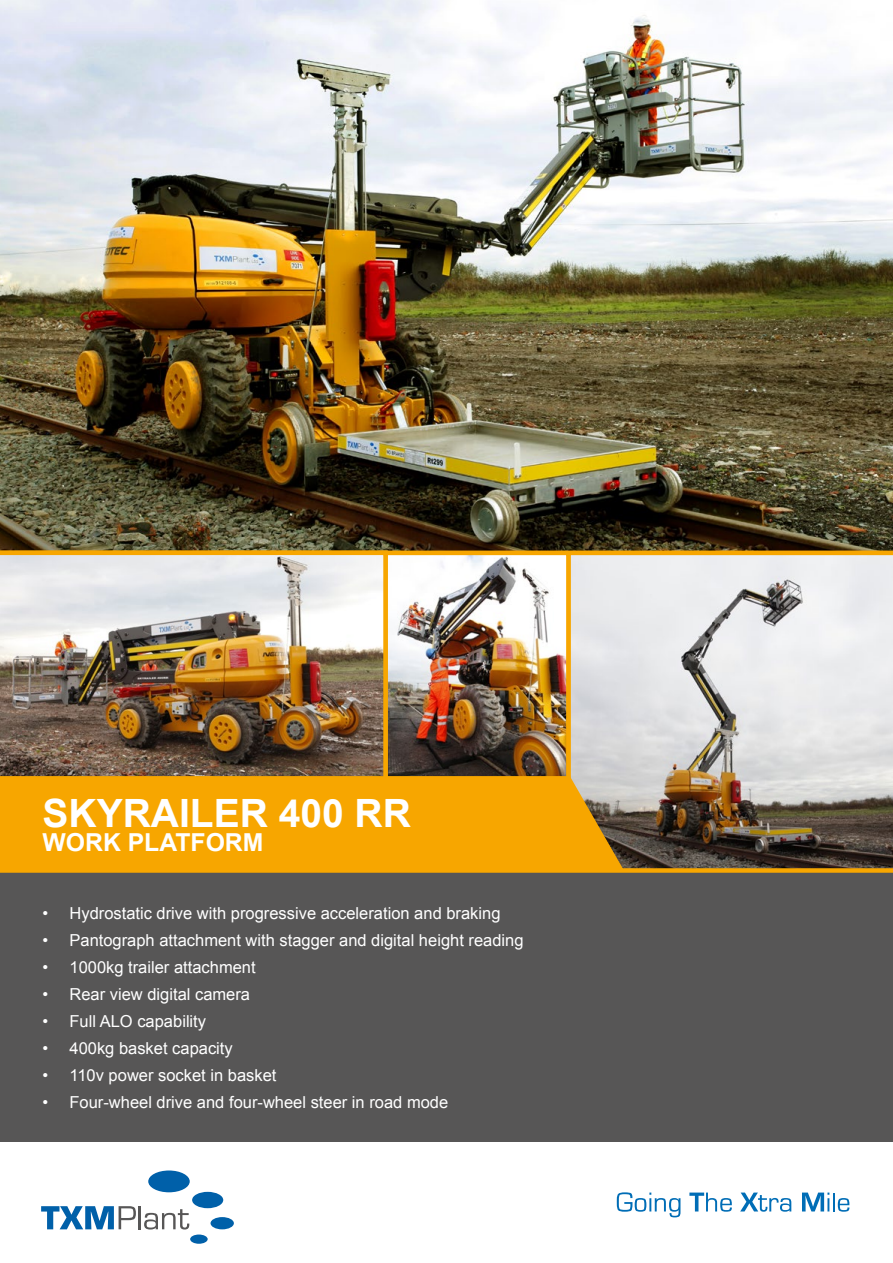
<style>
.page{position:relative;width:893px;height:1263px;background:#fff}
.page>*{position:absolute;margin:0;border:0;box-sizing:border-box;transform-origin:0 0}
.t1{font:700 39px "Arial";color:#fff}
.t2{font:700 24.75px "Arial";color:#fff}
.t3{font:16.5px "Arial";color:#fff}
</style>
<div class="page">
<svg style="left:571px;top:555px;width:322px;height:313px;background:#c1bebb"></svg>
<img style="left:388px;top:556px;width:178px;height:220px">
<div style="left:383px;top:551px;width:188px;height:233px;border:4px solid #f7a600"></div>
<div style="left:0;top:870px;width:893px;height:272px;background:#575656"></div>
<img style="left:0;top:0;width:893px;height:555px">
<div style="left:148px;top:1170px;width:42px;height:22px;background:#0060a9;border-radius:50%"></div>
<div style="left:192px;top:1192px;width:31px;height:16px;background:#0060a9;border-radius:50%"></div>
<div style="left:211px;top:1217px;width:23px;height:12px;background:#0060a9;border-radius:50%"></div>
<div style="left:190px;top:1234px;width:18px;height:10px;background:#0060a9;border-radius:50%"></div>
<svg style="left:41px;top:1206px;width:95px;height:23px"></svg>
<hr style="left:138px;top:1206px;width:3px;height:23px;background:#575656">
<svg style="left:144px;top:1209px;width:45px;height:20px"></svg>
<svg style="left:617px;top:1192px;width:63px;height:25px"></svg>
<svg style="left:689px;top:1192px;width:43px;height:20px"></svg>
<svg style="left:740px;top:1192px;width:51px;height:20px"></svg>
<svg style="left:802px;top:1192px;width:47px;height:20px"></svg>
<img style="left:0;top:551px;width:388px;height:225px">
<div style="left:0;top:776px;width:623px;height:92px;background:#f7a600"></div>
<div style="left:0;top:868px;width:893px;height:5px;background:#f7a600"></div>
<h1 class="t1" style="left:43px;top:787px;width:370px">SKYRAILER 400 RR</h1>
<h2 class="t2" style="left:43px;top:826px;width:222px">WORK PLATFORM</h2>
<p class="t3" style="left:43px;top:902px;width:459px">• Hydrostatic drive with progressive acceleration and braking</p>
<p class="t3" style="left:43px;top:929px;width:482px">• Pantograph attachment with stagger and digital height reading</p>
<p class="t3" style="left:43px;top:956px;width:215px">• 1000kg trailer attachment</p>
<p class="t3" style="left:43px;top:983px;width:209px">• Rear view digital camera</p>
<p class="t3" style="left:43px;top:1010px;width:165px">• Full ALO capability</p>
<p class="t3" style="left:43px;top:1037px;width:192px">• 400kg basket capacity</p>
<p class="t3" style="left:43px;top:1064px;width:235px">• 110v power socket in basket</p>
<p class="t3" style="left:43px;top:1091px;width:407px">• Four-wheel drive and four-wheel steer in road mode</p>
</div>
